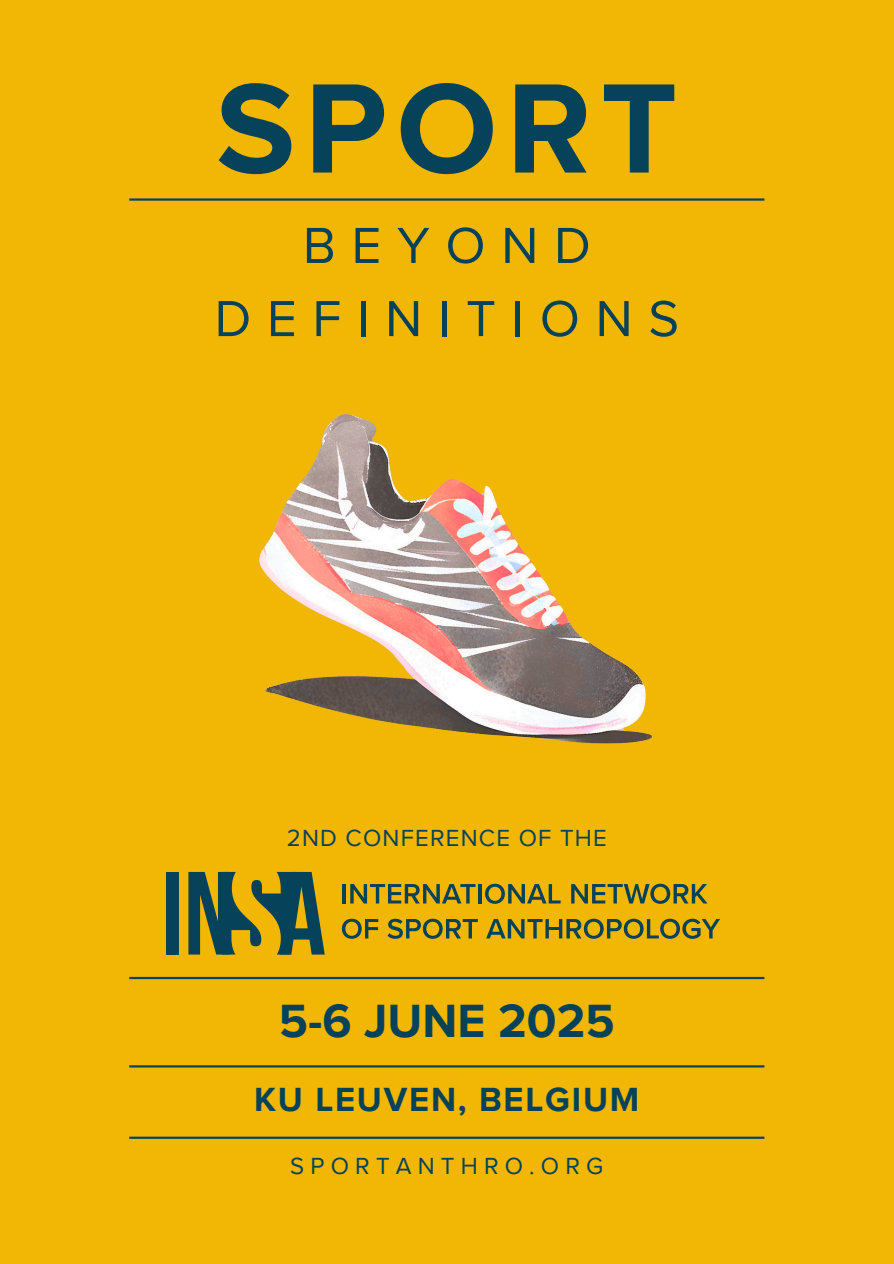
<style>
.page{position:relative;width:894px;height:1264px;background:#fff}
.page>*{position:absolute;margin:0;border:0;box-sizing:border-box;transform-origin:0 0}
.t1{font:700 132px "Proxima Nova";letter-spacing:.07em;color:#064259}
.t2{font:52.5px/73.2px "Proxima Nova";letter-spacing:.295em;color:#064259;text-align:center}
.t3{font:700 48px "Proxima Nova";color:#064259}
.t4{font:700 34.5px "Proxima Nova";letter-spacing:.05em;color:#064259}
.t5{font:24px "Proxima Nova";letter-spacing:.05em;color:#064259}
.t6{font:24px "Proxima Nova";letter-spacing:.255em;color:#064259}
</style>
<div class="page">
<div style="left:0;top:0;width:893px;height:1263px;background:#f2b705"></div>
<img style="left:259px;top:414px;width:394px;height:330px">
<hr style="left:129px;top:1065px;width:635px;height:2px;background:#0d435a">
<hr style="left:129px;top:1136px;width:635px;height:2px;background:#0d435a">
<hr style="left:129px;top:976px;width:635px;height:3px;background:#0d435a">
<hr style="left:129px;top:198px;width:635px;height:3px;background:#0d435a">
<hr style="left:342px;top:884px;width:4px;height:19px;background:#064259">
<svg style="left:350px;top:884px;width:125px;height:19px"></svg>
<hr style="left:478px;top:884px;width:3px;height:19px;background:#064259">
<svg style="left:485px;top:883px;width:75px;height:20px"></svg>
<svg style="left:571px;top:883px;width:136px;height:20px"></svg>
<svg style="left:342px;top:918px;width:36px;height:20px"></svg>
<svg style="left:387px;top:918px;width:90px;height:20px"></svg>
<svg style="left:486px;top:918px;width:233px;height:20px"></svg>
<div style="left:166px;top:872px;width:13px;height:82px;background:#064259"></div>
<svg style="left:188px;top:872px;width:136px;height:82px"></svg>
<h1 class="t1" style="left:216px;top:51px;width:463px">SPORT</h1>
<p class="t2" style="left:214px;top:210px;width:466px">BEYOND<br>DEFINITIONS</p>
<p class="t5" style="left:286px;top:824px;width:321px">2ND CONFERENCE OF THE</p>
<p class="t3" style="left:279px;top:992px;width:337px">5-6 JUNE 2025</p>
<p class="t4" style="left:254px;top:1079px;width:386px">KU LEUVEN, BELGIUM</p>
<h3 class="t6" style="left:290px;top:1151px;width:314px">SPORTANTHRO.ORG</h3>
</div>
